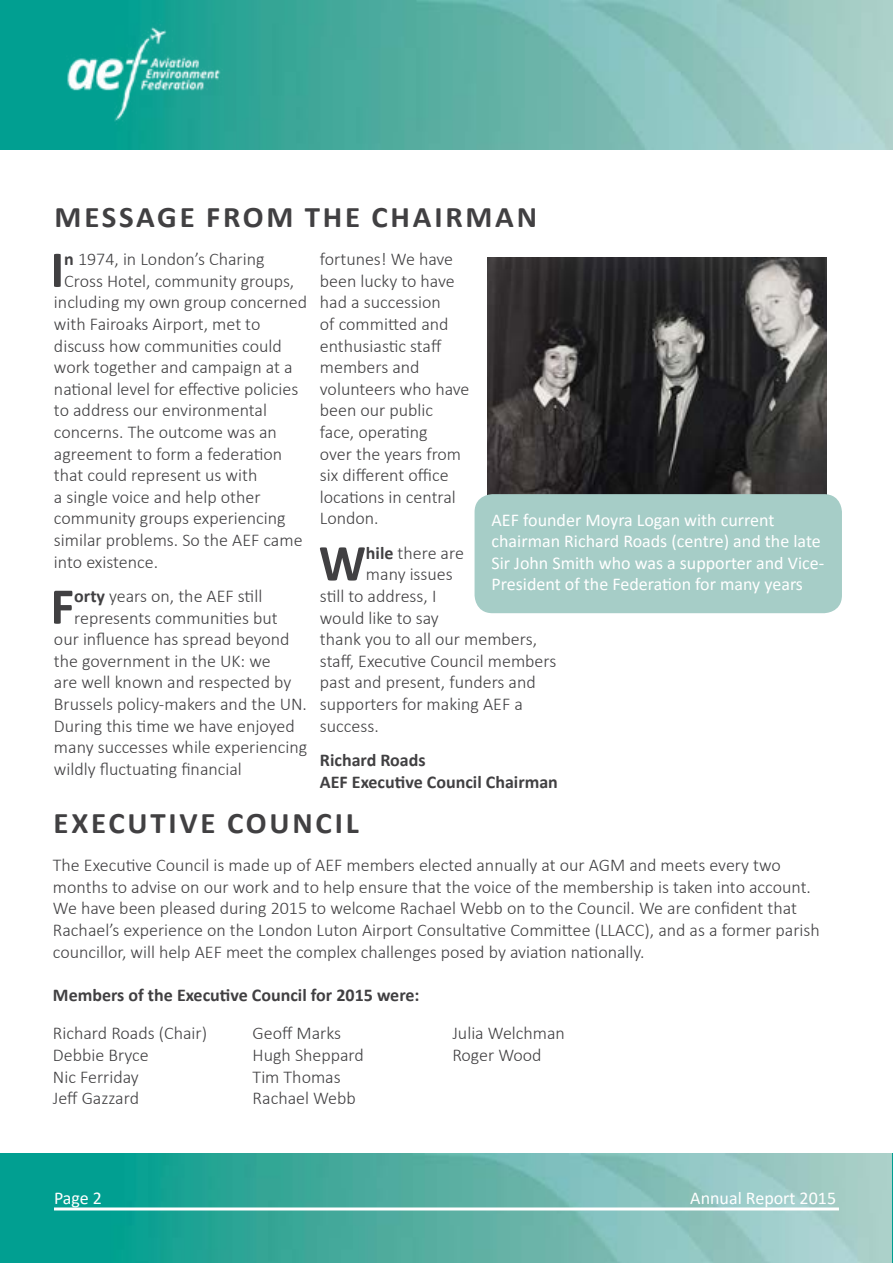
<style>
.page{position:relative;width:893px;height:1263px;background:#fff}
.page>*{position:absolute;margin:0;border:0;box-sizing:border-box;transform-origin:0 0}
.t1{font:700 52.05px "Calibri";color:#414042}
.t2{font:700 30px "Calibri";letter-spacing:.09em;color:#414042}
.t3{font:300 18px/21.6px "Calibri";color:#414042}
.t4{font:18px/21.6px "Calibri";color:#fff}
.t5{font:700 18px/21.6px "Calibri";color:#414042}
.s1{font-weight:700}
</style>
<div class="page">
<img style="left:0;top:1154px;width:893px;height:109px">
<img style="left:0;top:0;width:893px;height:150px">
<hr style="left:54px;top:1207px;width:785px;height:3px;background:#fff">
<img style="left:54px;top:18px;width:180px;height:114px">
<img style="left:487px;top:257px;width:339px;height:238px">
<div style="left:475px;top:494px;width:367px;height:119px;background:#a6cdc7;border-radius:18px"></div>
<h2 class="t2" style="left:55px;top:195px;width:48px">Messa</h2>
<h2 class="t2" style="left:157px;top:195px;width:312px">ge from the Chairma</h2>
<h2 class="t2" style="left:517px;top:195px;width:22px">n</h2>
<h1 class="t1" style="left:50px;top:233px;width:8px">I</h1>
<p class="t3" style="left:64px;top:248px;width:202px"><span class="s1">n</span> 1974, in London’s Charing</p>
<p class="t3" style="left:320px;top:248px;width:151px">fortunes! We have been lucky to have had a succession<br>of committed and enthusiastic staff members and volunteers who have been our public face, operating<br>over the years from six different office locations in central<br>London.</p>
<h1 class="t1" style="left:319px;top:526px;width:49px">W</h1>
<p class="t3" style="left:366px;top:542px;width:99px"><span class="s1">hile</span> there are</p>
<p class="t3" style="left:64px;top:270px;width:232px">Cross Hotel, community groups,</p>
<p class="t3" style="left:54px;top:291px;width:255px">including my own group concerned</p>
<p class="t3" style="left:54px;top:313px;width:208px">with Fairoaks Airport, met to</p>
<p class="t3" style="left:54px;top:335px;width:229px">discuss how communities could</p>
<p class="t3" style="left:54px;top:356px;width:240px">work together and campaign at a</p>
<p class="t3" style="left:54px;top:378px;width:246px">national level for effective policies</p>
<p class="t3" style="left:54px;top:399px;width:215px">to address our environmental</p>
<p class="t3" style="left:54px;top:421px;width:224px">concerns. The outcome was an</p>
<p class="t3" style="left:54px;top:443px;width:230px">agreement to form a federation</p>
<p class="t3" style="left:54px;top:464px;width:205px">that could represent us with</p>
<p class="t3" style="left:54px;top:486px;width:208px">a single voice and help other</p>
<p class="t3" style="left:54px;top:507px;width:233px">community groups experiencing</p>
<p class="t3" style="left:54px;top:529px;width:250px">similar problems. So the AEF came</p>
<p class="t3" style="left:54px;top:551px;width:106px">into existence.</p>
<h1 class="t1" style="left:50px;top:569px;width:25px">F</h1>
<p class="t3" style="left:74px;top:585px;width:190px"><span class="s1">orty</span> years on, the AEF still</p>
<p class="t4" style="left:492px;top:508px;width:334px">AEF founder Moyra Logan with current chairman Richard Roads (centre) and the late Sir John Smith who was a supporter and Vice-President of the Federation for many years</p>
<p class="t3" style="left:366px;top:563px;width:88px">many issues</p>
<p class="t3" style="left:320px;top:585px;width:118px">still to address, I</p>
<p class="t3" style="left:320px;top:607px;width:120px">would like to say</p>
<p class="t3" style="left:320px;top:628px;width:219px">thank you to all our members,</p>
<p class="t3" style="left:320px;top:650px;width:238px">staff, Executive Council members</p>
<p class="t3" style="left:320px;top:671px;width:217px">past and present, funders and</p>
<p class="t3" style="left:320px;top:693px;width:204px">supporters for making AEF a</p>
<p class="t3" style="left:320px;top:715px;width:60px">success.</p>
<p class="t5" style="left:320px;top:749px;width:239px">Richard Roads<br>AEF Executive Council Chairman</p>
<p class="t3" style="left:74px;top:607px;width:205px">represents communities but</p>
<p class="t3" style="left:54px;top:628px;width:237px">our influence has spread beyond</p>
<p class="t3" style="left:54px;top:650px;width:218px">the government in the UK: we</p>
<p class="t3" style="left:54px;top:671px;width:239px">are well known and respected by</p>
<p class="t3" style="left:54px;top:693px;width:255px">Brussels policy-makers and the UN.</p>
<p class="t3" style="left:54px;top:715px;width:242px">During this time we have enjoyed</p>
<p class="t3" style="left:54px;top:736px;width:255px">many successes while experiencing</p>
<p class="t3" style="left:54px;top:758px;width:189px">wildly fluctuating financial</p>
<h2 class="t2" style="left:54px;top:801px;width:57px">Execut</h2>
<h2 class="t2" style="left:169px;top:801px;width:186px">ive Council</h2>
<p class="t3" style="left:53px;top:854px;width:768px">The Executive Council is made up of AEF members elected annually at our AGM and meets every two months to advise on our work and to help ensure that the voice of the membership is taken into account.<br>We have been pleased during 2015 to welcome Rachael Webb on to the Council. We are confident that Rachael’s experience on the London Luton Airport Consultative Committee (LLACC), and as a former parish councillor, will help AEF meet the complex challenges posed by aviation nationally.</p>
<p class="t5" style="left:53px;top:983px;width:368px">Members of the Executive Council for 2015 were:</p>
<p class="t3" style="left:53px;top:1022px;width:156px">Richard Roads (Chair)<br>Debbie Bryce<br>Nic Ferriday<br>Jeff Gazzard</p>
<p class="t3" style="left:253px;top:1022px;width:113px">Geoff Marks<br>Hugh Sheppard<br>Tim Thomas<br>Rachael Webb</p>
<p class="t3" style="left:452px;top:1022px;width:114px">Julia Welchman<br>Roger Wood</p>
<p class="t4" style="left:54px;top:1186px;width:50px">Page 2</p>
<p class="t4" style="left:690px;top:1186px;width:147px">Annual Report 2015</p>
</div>
